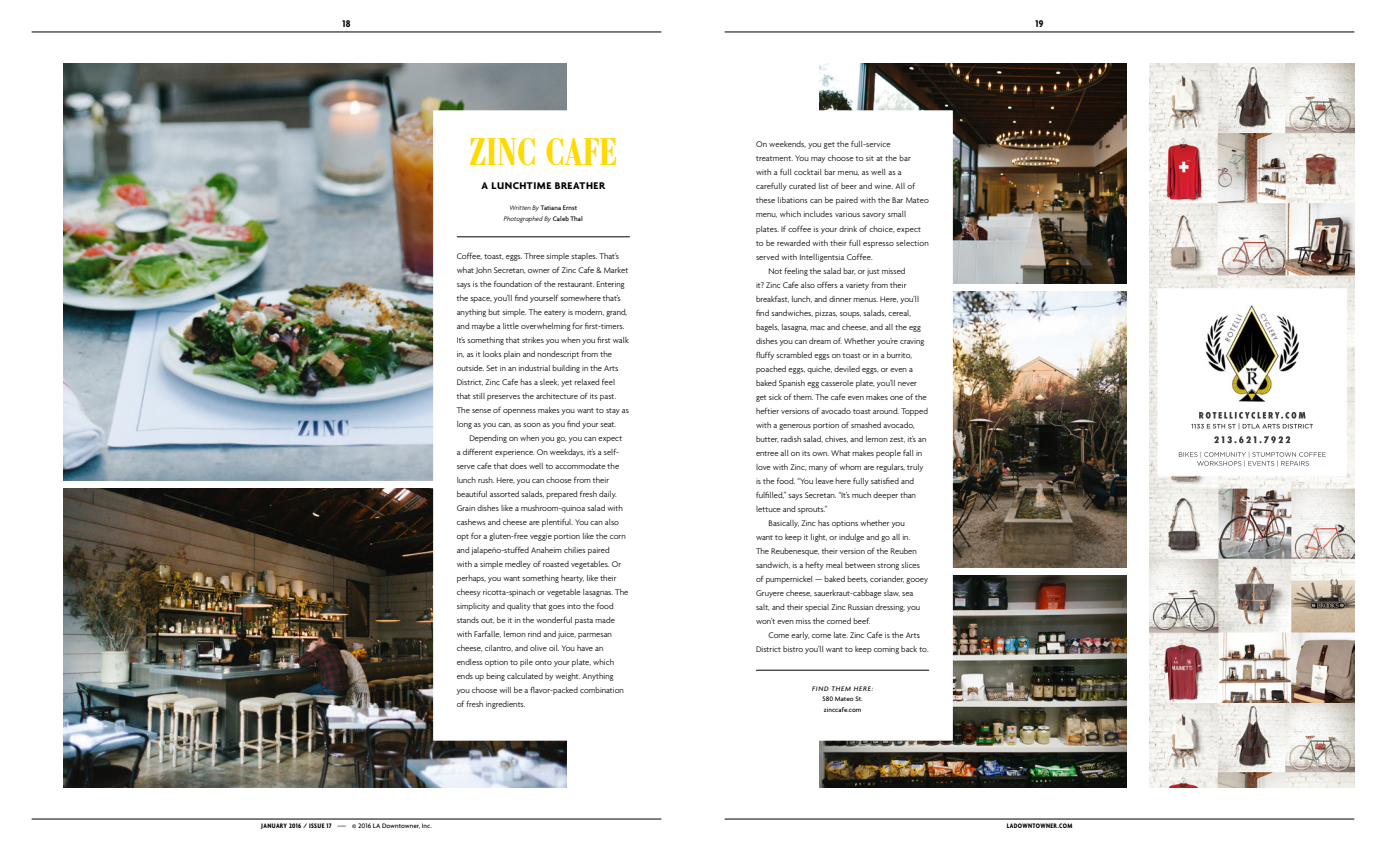
<style>
.page{position:relative;width:1386px;height:851px;background:#fff}
.page>*{position:absolute;margin:0;border:0;box-sizing:border-box;transform-origin:0 0}
.t1{font:40.25px "Bodoni Antiqua TOT Dem Bol Con";letter-spacing:-.01em;color:#ffd900}
.t2{font:700 10.5px "Agenda";letter-spacing:.05em;color:#000}
.t3{font:700 condensed 10.5px "Agenda";color:#000}
.t4{font:300 8.75px/14px "Agenda";color:#000}
.t5{font:500 7px/10.5px "Agenda";color:#000}
.t6{font:italic 300 7px/10.5px "Agenda";color:#000;text-align:center}
.t7{font:700 condensed 7px "Agenda";letter-spacing:.05em;color:#000}
.t8{font:italic 500 7px "Agenda";letter-spacing:.1em;color:#000}
.s1{font-weight:500;font-style:normal}
.s2{font-weight:700;font-stretch:condensed}
.s3{font-stretch:condensed}
</style>
<div class="page">
<img style="left:63px;top:63px;width:504px;height:417px">
<img style="left:63px;top:488px;width:504px;height:300px">
<img style="left:819px;top:575px;width:307px;height:213px">
<img style="left:819px;top:63px;width:307px;height:221px">
<img style="left:953px;top:291px;width:173px;height:276px">
<hr style="left:32px;top:32px;width:629px;height:1px;background:#000">
<hr style="left:725px;top:32px;width:629px;height:1px;background:#000">
<hr style="left:32px;top:818px;width:629px;height:1px;background:#000">
<hr style="left:725px;top:818px;width:629px;height:1px;background:#000">
<div style="left:433px;top:110px;width:229px;height:630px;background:#fff"></div>
<div style="left:725px;top:110px;width:228px;height:630px;background:#fff"></div>
<hr style="left:457px;top:236px;width:173px;height:1px;background:#000">
<hr style="left:756px;top:669px;width:173px;height:1px;background:#000">
<img style="left:1150px;top:63px;width:204px;height:640px">
<img style="left:1150px;top:703px;width:204px;height:85px">
<p class="t3" style="left:342px;top:18px;width:10px">18</p>
<p class="t3" style="left:1035px;top:18px;width:10px">19</p>
<h1 class="t1" style="left:469px;top:130px;width:150px">ZINC CAFE</h1>
<p class="t2" style="left:482px;top:179px;width:125px">A LUNCHTIME BREATHER</p>
<p class="t6" style="left:504px;top:202px;width:80px">Written By <span class="s1">Tatiana Ernst<br></span>Photographed By <span class="s1">Caleb Thal</span></p>
<p class="t4" style="left:457px;top:249px;width:174px">Coffee, toast, eggs. Three simple staples. That’s what John Secretan, owner of Zinc Cafe &amp; Market says is the foundation of the restaurant. Entering the space, you’ll find yourself somewhere that’s anything but simple. The eatery is modern, grand, and maybe a little overwhelming for first-timers.<br>It’s something that strikes you when you first walk in, as it looks plain and nondescript from the outside. Set in an industrial building in the Arts District, Zinc Cafe has a sleek, yet relaxed feel that still preserves the architecture of its past.<br>The sense of openness makes you want to stay as long as you can, as soon as you find your seat.</p>
<p class="t4" style="left:457px;top:431px;width:173px;text-indent:13px">Depending on when you go, you can expect<br>a different experience. On weekdays, it’s a self&shy;serve cafe that does well to accommodate the lunch rush. Here, you can choose from their beautiful assorted salads, prepared fresh daily.<br>Grain dishes like a mushroom-quinoa salad with cashews and cheese are plentiful. You can also opt for a gluten-free veggie portion like the corn and jalapeño-stuffed Anaheim chilies paired<br>with a simple medley of roasted vegetables. Or perhaps, you want something hearty, like their cheesy ricotta-spinach or vegetable lasagnas. The simplicity and quality that goes into the food stands out, be it in the wonderful pasta made with Farfalle, lemon rind and juice, parmesan cheese, cilantro, and olive oil. You have an endless option to pile onto your plate, which ends up being calculated by weight. Anything you choose will be a flavor-packed combination of fresh ingredients.</p>
<p class="t4" style="left:756px;top:137px;width:136px">On weekends, you get the full-service</p>
<p class="t4" style="left:756px;top:151px;width:156px">treatment. You may choose to sit at the bar</p>
<p class="t4" style="left:756px;top:165px;width:147px">with a full cocktail bar menu, as well as a</p>
<p class="t4" style="left:756px;top:179px;width:161px">carefully curated list of beer and wine. All of</p>
<p class="t4" style="left:756px;top:193px;width:174px">these libations can be paired with the Bar Mateo</p>
<p class="t4" style="left:756px;top:207px;width:152px">menu, which includes various savory small</p>
<p class="t4" style="left:756px;top:221px;width:167px">plates. If coffee is your drink of choice, expect</p>
<p class="t4" style="left:756px;top:235px;width:174px">to be rewarded with their full espresso selection</p>
<p class="t4" style="left:756px;top:249px;width:118px">served with Intelligentsia Coffee.</p>
<p class="t4" style="left:769px;top:263px;width:138px">Not feeling the salad bar, or just missed</p>
<p class="t4" style="left:756px;top:277px;width:152px">it? Zinc Cafe also offers a variety from their</p>
<p class="t4" style="left:756px;top:291px;width:165px">breakfast, lunch, and dinner menus. Here, you’ll</p>
<p class="t4" style="left:756px;top:305px;width:157px">find sandwiches, pizzas, soups, salads, cereal,</p>
<p class="t4" style="left:756px;top:319px;width:166px">bagels, lasagna, mac and cheese, and all the egg</p>
<p class="t4" style="left:756px;top:333px;width:170px">dishes you can dream of. Whether you’re craving</p>
<p class="t4" style="left:756px;top:347px;width:158px">fluffy scrambled eggs on toast or in a burrito,</p>
<p class="t4" style="left:756px;top:361px;width:159px">poached eggs, quiche, deviled eggs, or even a</p>
<p class="t4" style="left:756px;top:375px;width:163px">baked Spanish egg casserole plate, you’ll never</p>
<p class="t4" style="left:756px;top:389px;width:172px">get sick of them. The cafe even makes one of the</p>
<p class="t4" style="left:756px;top:403px;width:173px">heftier versions of avocado toast around. Topped</p>
<p class="t4" style="left:756px;top:417px;width:160px">with a generous portion of smashed avocado,</p>
<p class="t4" style="left:756px;top:431px;width:172px">butter, radish salad, chives, and lemon zest, it’s an</p>
<p class="t4" style="left:756px;top:445px;width:168px">entree all on its own. What makes people fall in</p>
<p class="t4" style="left:756px;top:459px;width:169px">love with Zinc, many of whom are regulars, truly</p>
<p class="t4" style="left:756px;top:473px;width:160px">is the food. “You leave here fully satisfied and</p>
<p class="t4" style="left:756px;top:487px;width:162px">fulfilled,” says Secretan. “It’s much deeper than</p>
<p class="t4" style="left:756px;top:501px;width:73px">lettuce and sprouts.”</p>
<p class="t4" style="left:769px;top:515px;width:138px">Basically, Zinc has options whether you</p>
<p class="t4" style="left:756px;top:529px;width:156px">want to keep it light, or indulge and go all in.</p>
<p class="t4" style="left:756px;top:543px;width:162px">The Reubenesque, their version of the Reuben</p>
<p class="t4" style="left:756px;top:557px;width:166px">sandwich, is a hefty meal between strong slices</p>
<p class="t4" style="left:756px;top:571px;width:174px">of pumpernickel — baked beets, coriander, gooey</p>
<p class="t4" style="left:756px;top:585px;width:159px">Gruyere cheese, sauerkraut-cabbage slaw, sea</p>
<p class="t4" style="left:756px;top:599px;width:166px">salt, and their special Zinc Russian dressing, you</p>
<p class="t4" style="left:756px;top:613px;width:116px">won’t even miss the corned beef.</p>
<p class="t4" style="left:769px;top:627px;width:153px">Come early, come late. Zinc Cafe is the Arts</p>
<p class="t4" style="left:756px;top:641px;width:174px">District bistro you’ll want to keep coming back to.</p>
<p class="t8" style="left:812px;top:684px;width:62px">FIND THEM HERE:</p>
<p class="t5" style="left:823px;top:693px;width:42px">580 Mateo St. zinccafe.com</p>
<p class="t5" style="left:261px;top:820px;width:172px"><span class="s2">JANUARY 2016 / ISSUE 17</span> <span class="s3">—</span> © 2016 LA Downtowner, Inc.</p>
<p class="t7" style="left:1007px;top:822px;width:67px">LADOWNTOWNER.COM</p>
</div>
